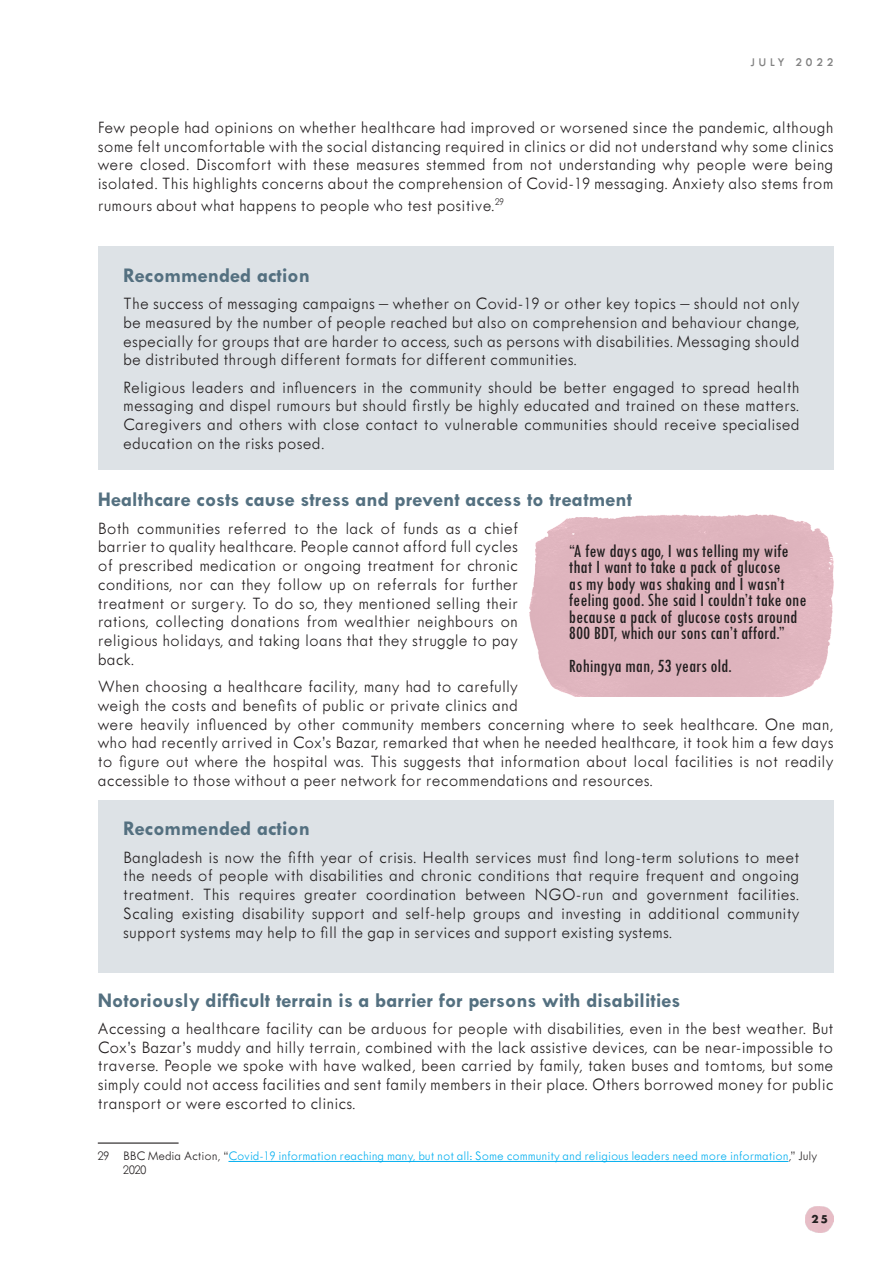
<style>
.page{position:relative;width:893px;height:1263px;background:#fff}
.page>*{position:absolute;margin:0;border:0;box-sizing:border-box;transform-origin:0 0}
.t1{font:700 21px "Tw Cen MT Std";color:#547080}
.Quotes{font:500 condensed 19.5px/16.5px "Tw Cen MT Std";color:#231f20}
.Body{font:300 18px/18.8px "Tw Cen MT Std";letter-spacing:.01em;color:#231f20;text-align:justify}
.Footnote_Style{font:300 13.5px/13.5px "Tw Cen MT Std";color:#00aeef}
.t2{font:600 12px "Tw Cen MT Std";letter-spacing:.32em;color:#828282}
.t3{font:700 10.5px "Futura LT Pro";color:#231f20}
.s1{color:#231f20}
</style>
<div class="page">
<div style="left:98px;top:247px;width:735px;height:223px;background:#dde2e6"></div>
<div style="left:98px;top:800px;width:735px;height:173px;background:#dde2e6"></div>
<hr style="left:98px;top:1142px;width:81px;height:1px;background:#231f20">
<hr style="left:228px;top:1161px;width:560px;height:1px;background:#00aeef">
<img style="left:529px;top:514px;width:304px;height:182px">
<img style="left:805px;top:1206px;width:28px;height:26px">
<p class="t2" style="left:750px;top:56px;width:84px">JULY 2022</p>
<p class="Body" style="left:98px;top:118px;width:737px">Few people had opinions on whether healthcare had improved or worsened since the pandemic, although some felt uncomfortable with the social distancing required in clinics or did not understand why some clinics were closed. Discomfort with these measures stemmed from not understanding why people were being isolated. This highlights concerns about the comprehension of Covid-19 messaging. Anxiety also stems from</p>
<p class="Body" style="left:98px;top:196px;width:408px">rumours about what happens to people who test positive.<sup>29</sup></p>
<h2 class="t1" style="left:123px;top:264px;width:188px">Recommended action</h2>
<p class="Body" style="left:123px;top:294px;width:678px">The success of messaging campaigns – whether on Covid-19 or other key topics – should not only be measured by the number of people reached but also on comprehension and behaviour change, especially for groups that are harder to access, such as persons with disabilities. Messaging should be distributed through different formats for different communities.</p>
<p class="Body" style="left:123px;top:377px;width:678px">Religious leaders and influencers in the community should be better engaged to spread health messaging and dispel rumours but should firstly be highly educated and trained on these matters.<br>Caregivers and others with close contact to vulnerable communities should receive specialised education on the risks posed.</p>
<h2 class="t1" style="left:98px;top:488px;width:536px">Healthcare costs cause stress and prevent access to treatment</h2>
<p class="Body" style="left:98px;top:518px;width:422px">Both communities referred to the lack of funds as a chief barrier to quality healthcare. People cannot afford full cycles of prescribed medication or ongoing treatment for chronic conditions, nor can they follow up on referrals for further treatment or surgery. To do so, they mentioned selling their rations, collecting donations from wealthier neighbours on religious holidays, and taking loans that they struggle to pay back.</p>
<p class="Body" style="left:98px;top:677px;width:737px;text-align:left">When choosing a healthcare facility, many had to carefully<br>weigh the costs and benefits of public or private clinics and<br>were heavily influenced by other community members concerning where to seek healthcare. One man, who had recently arrived in Cox’s Bazar, remarked that when he needed healthcare, it took him a few days to figure out where the hospital was. This suggests that information about local facilities is not readily accessible to those without a peer network for recommendations and resources.</p>
<h2 class="t1" style="left:123px;top:817px;width:188px">Recommended action</h2>
<p class="Body" style="left:123px;top:847px;width:678px">Bangladesh is now the fifth year of crisis. Health services must find long-term solutions to meet the needs of people with disabilities and chronic conditions that require frequent and ongoing treatment. This requires greater coordination between NGO-run and government facilities.<br>Scaling existing disability support and self-help groups and investing in additional community support systems may help to fill the gap in services and support existing systems.</p>
<p class="Quotes" style="left:569px;top:543px;width:239px">“A few days ago, I was telling my wife that I want to take a pack of glucose<br>as my body was shaking and I wasn’t feeling good. She said I couldn’t take one because a pack of glucose costs around 800 BDT, which our sons can’t afford.”</p>
<p class="Quotes" style="left:569px;top:658px;width:164px">Rohingya man, 53 years old.</p>
<h2 class="t1" style="left:98px;top:988px;width:584px">Notoriously difficult terrain is a barrier for persons with disabilities</h2>
<p class="Body" style="left:98px;top:1019px;width:737px">Accessing a healthcare facility can be arduous for people with disabilities, even in the best weather. But Cox’s Bazar’s muddy and hilly terrain, combined with the lack assistive devices, can be near-impossible to traverse. People we spoke with have walked, been carried by family, taken buses and tomtoms, but some simply could not access facilities and sent family members in their place. Others borrowed money for public transport or were escorted to clinics.</p>
<p class="Footnote_Style" style="left:123px;top:1149px;width:695px;text-indent:-26px"><span class="s1">29 BBC Media Action, “</span>Covid-19 information reaching many, but not all: Some community and religious leaders need more information<span class="s1">,” July<br>2020</span></p>
<p class="t3" style="left:811px;top:1210px;width:18px">25</p>
</div>
